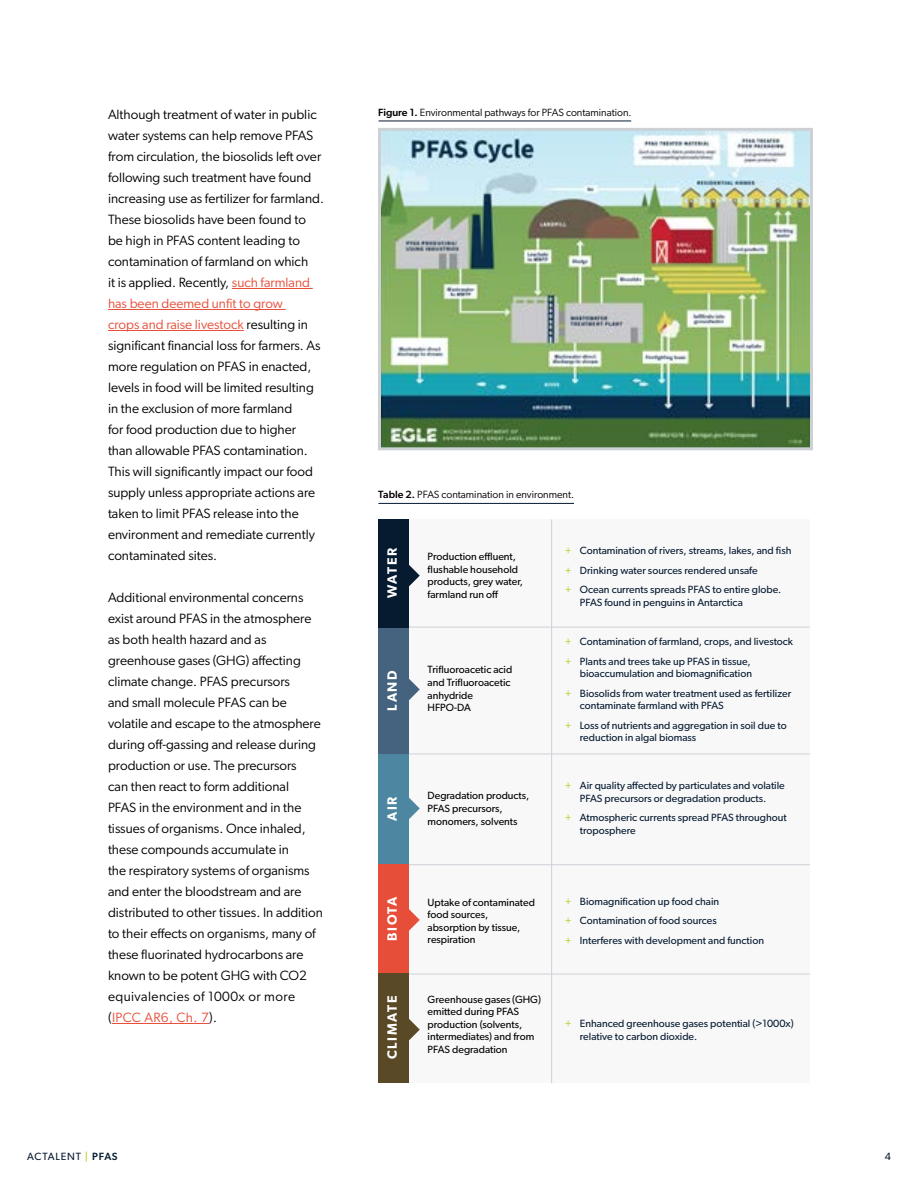
<style>
.page{position:relative;width:918px;height:1188px;background:#fff}
.page>*{position:absolute;margin:0;border:0;box-sizing:border-box;transform-origin:0 0}
.t1{font:13.5px/21px "Gibson";color:#000}
.t2{font:600 13.5px "Gibson";letter-spacing:.12em;color:#fff}
.t3{font:10.5px/19.5px "Gibson";color:#061a30}
.t4{font:10.5px/12.6px "Gibson";color:#000}
.t5{font:10.5px "Gibson";color:#000}
.t6{font:10.5px "Gibson";letter-spacing:.08em;color:#061a30}
.s1{font-weight:500}
.s2{color:#e74e39}
.s3{color:#bfd230}
.s4{font-weight:600;color:#bfd230}
</style>
<div class="page">
<div style="left:378px;top:519px;width:432px;height:564px;background:#f8f8f9"></div>
<hr style="left:232px;top:288px;width:81px;height:1px;background:#e74e39">
<hr style="left:108px;top:309px;width:178px;height:1px;background:#e74e39">
<hr style="left:108px;top:330px;width:136px;height:1px;background:#e74e39">
<hr style="left:112px;top:1023px;width:97px;height:1px;background:#e74e39">
<hr style="left:409px;top:627px;width:401px;height:1px;background:#cdd1d6">
<hr style="left:409px;top:754px;width:401px;height:1px;background:#cdd1d6">
<hr style="left:409px;top:864px;width:401px;height:1px;background:#cdd1d6">
<hr style="left:409px;top:974px;width:401px;height:1px;background:#cdd1d6">
<div style="left:378px;top:973px;width:30px;height:110px;background:#5a4926"></div>
<div style="left:378px;top:863px;width:30px;height:110px;background:#e74e39"></div>
<div style="left:378px;top:754px;width:30px;height:109px;background:#4c86a0"></div>
<div style="left:378px;top:627px;width:30px;height:127px;background:#45637e"></div>
<div style="left:378px;top:519px;width:30px;height:108px;background:#061a30"></div>
<svg style="left:408px;top:561px;width:12px;height:29px"></svg>
<svg style="left:408px;top:675px;width:12px;height:29px"></svg>
<svg style="left:408px;top:794px;width:12px;height:29px"></svg>
<svg style="left:408px;top:906px;width:12px;height:28px"></svg>
<svg style="left:408px;top:1015px;width:12px;height:29px"></svg>
<hr style="left:551px;top:519px;width:1px;height:564px;background:#cdd1d6">
<hr style="left:378px;top:503px;width:196px;height:1px;background:#061a30">
<hr style="left:379px;top:121px;width:252px;height:1px;background:#061a30">
<img style="left:382px;top:132px;width:427px;height:314px">
<div style="left:378px;top:128px;width:435px;height:322px;border:3px solid #cdd1d6"></div>
<p class="t1" style="left:108px;top:103px;width:210px">Although treatment of water in public</p>
<p class="t5" style="left:378px;top:106px;width:255px"><span class="s1">Figure 1.</span> Environmental pathways for PFAS contamination.</p>
<p class="t1" style="left:108px;top:124px;width:218px">water systems can help remove PFAS from circulation, the biosolids left over following such treatment have found increasing use as fertilizer for farmland.<br>These biosolids have been found to be high in PFAS content leading to contamination of farmland on which<br>it is applied. Recently, <span class="s2">such farmland has been deemed unfit to grow<br>crops and raise livestock</span> resulting in significant financial loss for farmers. As more regulation on PFAS in enacted, levels in food will be limited resulting in the exclusion of more farmland<br>for food production due to higher than allowable PFAS contamination.<br>This will significantly impact our food supply unless appropriate actions are taken to limit PFAS release into the environment and remediate currently contaminated sites.</p>
<p class="t1" style="left:108px;top:587px;width:216px">Additional environmental concerns exist around PFAS in the atmosphere as both health hazard and as greenhouse gases (GHG) affecting climate change. PFAS precursors<br>and small molecule PFAS can be volatile and escape to the atmosphere during off-gassing and release during production or use. The precursors<br>can then react to form additional<br>PFAS in the environment and in the tissues of organisms. Once inhaled, these compounds accumulate in<br>the respiratory systems of organisms and enter the bloodstream and are distributed to other tissues. In addition to their effects on organisms, many of these fluorinated hydrocarbons are known to be potent GHG with CO2 equivalencies of 1000x or more (<span class="s2">IPCC AR6, Ch. 7</span>).</p>
<p class="t5" style="left:378px;top:488px;width:198px"><span class="s1">Table 2.</span> PFAS contamination in environment.</p>
<p class="t3" style="left:565px;top:541px;width:228px"><span class="s3">+</span> Contamination of rivers, streams, lakes, and fish <span class="s3">+</span> Drinking water sources rendered unsafe<br><span class="s3">+</span> Ocean currents spreads PFAS to entire globe.</p>
<p class="t3" style="left:580px;top:592px;width:165px">PFAS found in penguins in Antarctica</p>
<p class="t3" style="left:565px;top:632px;width:230px"><span class="s3">+</span> Contamination of farmland, crops, and livestock <span class="s3">+</span> Plants and trees take up PFAS in tissue,</p>
<p class="t3" style="left:565px;top:664px;width:228px;text-indent:15px">bioaccumulation and biomagnification<br><span class="s3">+</span> Biosolids from water treatment used as fertilizer</p>
<p class="t3" style="left:565px;top:696px;width:223px;text-indent:15px">contaminate farmland with PFAS<br><span class="s3">+</span> Loss of nutrients and aggregation in soil due to</p>
<p class="t3" style="left:580px;top:728px;width:118px">reduction in algal biomass</p>
<p class="t3" style="left:565px;top:779px;width:222px;line-height:12.6px;text-align:center"><span class="s3">+</span> Air quality affected by particulates and volatile<br>PFAS precursors or degradation products.</p>
<p class="t3" style="left:580px;top:811px;width:208px;line-height:12.6px;text-indent:-15px"><span class="s3">+</span> Atmospheric currents spread PFAS throughout troposphere</p>
<p class="t2" style="left:384px;top:598px;width:52px;rotate:-90deg">WATER</p>
<p class="t4" style="left:428px;top:550px;width:97px">Production effluent, flushable household products, grey water, farmland run off</p>
<p class="t4" style="left:428px;top:663px;width:86px">Trifluoroacetic acid and Trifluoroacetic anhydride<br>HFPO-DA</p>
<p class="t2" style="left:384px;top:711px;width:42px;rotate:-90deg">LAND</p>
<p class="t4" style="left:428px;top:789px;width:103px">Degradation products,<br>PFAS precursors, monomers, solvents</p>
<p class="t2" style="left:384px;top:821px;width:26px;rotate:-90deg">AIR</p>
<p class="t2" style="left:384px;top:941px;width:46px;rotate:-90deg">BIOTA</p>
<p class="t3" style="left:565px;top:891px;width:201px"><span class="s3">+</span> Biomagnification up food chain<br><span class="s3">+</span> Contamination of food sources<br><span class="s3">+</span> Interferes with development and function</p>
<p class="t4" style="left:428px;top:896px;width:109px">Uptake of contaminated food sources, absorption by tissue, respiration</p>
<p class="t4" style="left:428px;top:993px;width:115px">Greenhouse gases (GHG) emitted during PFAS production (solvents, intermediates) and from<br>PFAS degradation</p>
<p class="t2" style="left:384px;top:1059px;width:65px;rotate:-90deg">CLIMATE</p>
<p class="t3" style="left:580px;top:1017px;width:215px;line-height:12.6px;text-indent:-15px"><span class="s3">+</span> Enhanced greenhouse gases potential (&gt;1000x) relative to carbon dioxide.</p>
<p class="t6" style="left:27px;top:1150px;width:92px">ACTALENT <span class="s4">|</span> <span class="s1">PFAS</span></p>
<p class="t3" style="left:885px;top:1147px;width:8px">4</p>
</div>
